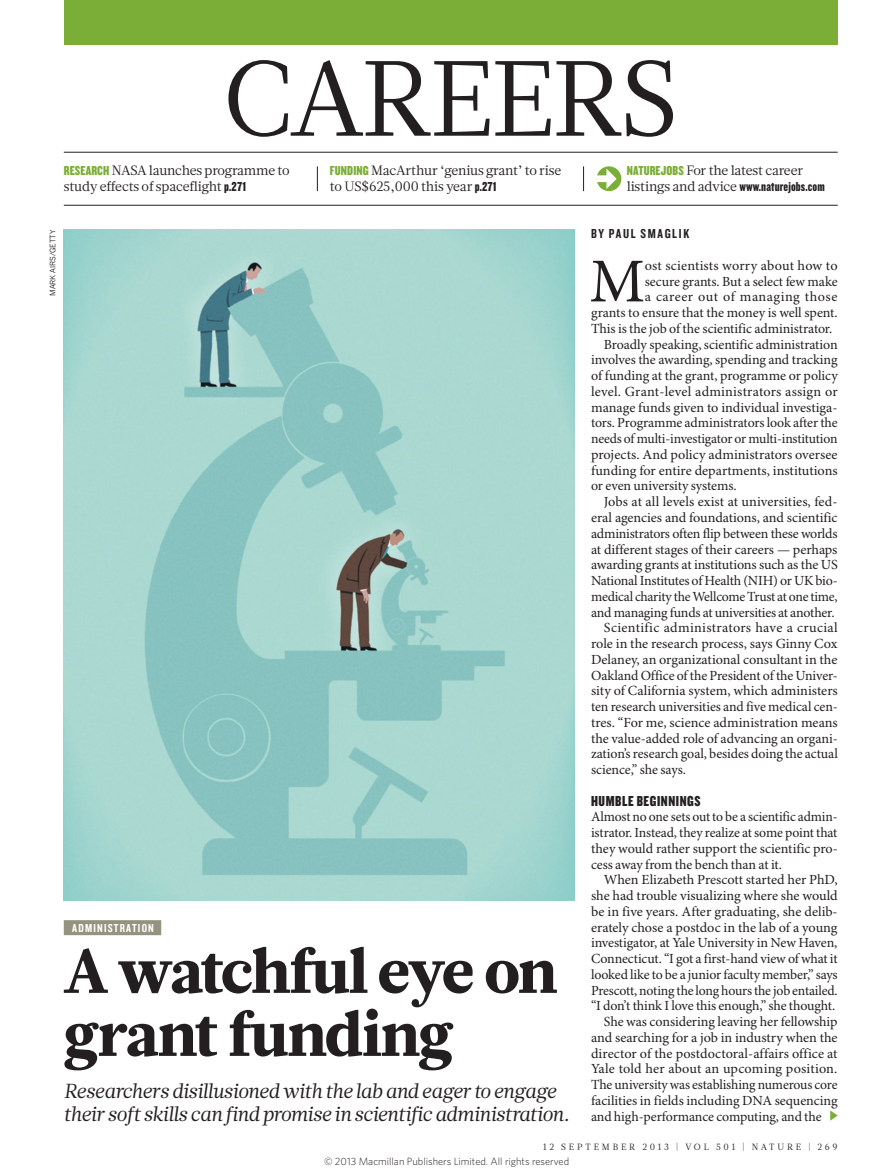
<style>
.page{position:relative;width:893px;height:1174px;background:#fff}
.page>*{position:absolute;margin:0;border:0;box-sizing:border-box;transform-origin:0 0}
.SECTION_HEADING{font:106.5px "Glosa Math";letter-spacing:-.025em;color:#231f20}
.HEAD_42{font:900 63px/63px "Glosa Math";letter-spacing:-.02em;color:#231f20}
.BODY_DROP_CAP{font:62.4px "Minion Pro";color:#231f20}
.INTRO{font:italic 20.25px/23.7px "Glosa Math";color:#231f20}
.CROSSHEAD{font:15px "Knockout 69 Full Liteweight";letter-spacing:.04em;color:#231f20}
.BODY_INDENT{font:13.95px/15.8px "Minion Pro";letter-spacing:-.01em;color:#231f20;text-align:justify}
.BODY_1ST_PARA{font:13.95px/15.8px "Minion Pro";letter-spacing:-.005em;color:#231f20;text-align:justify}
.BODY_DROP_CAP-2{font:13.95px "Minion Pro";letter-spacing:-.005em;color:#231f20}
.BODY_DROP_CAP-3{font:13.95px "Minion Pro";letter-spacing:.03em;color:#231f20}
.MINI_TOC_TEXT{font:13.5px/15.8px "Glosa Math";letter-spacing:-.01em;color:#231f20}
.AUTHOR_BYLINE{font:13.5px "Knockout 49 Liteweight";letter-spacing:.12em;color:#231f20}
.SUBJECT_STRAP{font:12px "Knockout 49 Liteweight";letter-spacing:.1em;color:#fff}
.t1{font:300 10.5px "Whitney";color:#231f20}
.t2{font:9px "Glosa Math";letter-spacing:.305em;color:#231f20}
.PIC_CREDIT{font:7.5px "News Gothic MTOT";color:#231f20}
.s1{font-family:"Knockout 69 Full Liteweight";color:#7aae36}
.s2{font-family:"Knockout 69 Full Liteweight"}
</style>
<div class="page">
<div style="left:597px;top:166px;width:24px;height:25px;background:#7aae36;border-radius:50%"></div>
<div style="left:596px;top:175px;width:12px;height:7px;background:#fff"></div>
<svg style="left:606px;top:169px;width:11px;height:20px"></svg>
<svg style="left:830px;top:1110px;width:8px;height:10px"></svg>
<div style="left:64px;top:920px;width:97px;height:15px;background:#95937f"></div>
<img style="left:64px;top:230px;width:510px;height:670px">
<div style="left:64px;top:0;width:774px;height:45px;background:#7aae36"></div>
<hr style="left:64px;top:152px;width:774px;height:1px;background:#231f20">
<hr style="left:64px;top:205px;width:774px;height:1px;background:#231f20">
<svg style="left:317px;top:166px;width:1px;height:25px"></svg>
<svg style="left:583px;top:166px;width:1px;height:25px"></svg>
<p class="SECTION_HEADING" style="left:223px;top:29px;width:457px">CAREERS</p>
<p class="MINI_TOC_TEXT" style="left:64px;top:163px;width:227px"><span class="s1">RESEARCH</span> NASA launches programme to study effects of spaceflight <span class="s2">p.271</span></p>
<p class="MINI_TOC_TEXT" style="left:330px;top:163px;width:233px"><span class="s1">FUNDING</span> MacArthur ‘genius grant’ to rise to US$625,000 this year <span class="s2">p.271</span></p>
<p class="MINI_TOC_TEXT" style="left:627px;top:163px;width:199px"><span class="s1">NATUREJOBS</span> For the latest career listings and advice <span class="s2">www.naturejobs.com</span></p>
<p class="PIC_CREDIT" style="left:48px;top:296px;width:68px;rotate:-90deg">MARK AIRS/GETTY</p>
<p class="SUBJECT_STRAP" style="left:72px;top:920px;width:83px">ADMINISTRATION</p>
<p class="HEAD_42" style="left:64px;top:940px;width:495px">A watchful eye on grant funding</p>
<p class="INTRO" style="left:64px;top:1079px;width:508px">Researchers disillusioned with the lab and eager to engage their soft skills can find promise in scientific administration.</p>
<p class="AUTHOR_BYLINE" style="left:591px;top:225px;width:100px">BY PAUL SMAGLIK</p>
<p class="BODY_DROP_CAP" style="left:589px;top:244px;width:57px">M</p>
<p class="BODY_DROP_CAP-2" style="left:645px;top:257px;width:194px">ost scientists worry about how to</p>
<p class="BODY_DROP_CAP-2" style="left:645px;top:273px;width:194px">secure grants. But a select few make</p>
<p class="BODY_DROP_CAP-3" style="left:645px;top:288px;width:194px">a career out of managing those</p>
<p class="BODY_DROP_CAP-2" style="left:591px;top:304px;width:248px">grants to ensure that the money is well spent.</p>
<p class="BODY_DROP_CAP-2" style="left:591px;top:320px;width:243px">This is the job of the scientific administrator.</p>
<p class="BODY_INDENT" style="left:591px;top:337px;width:248px;text-indent:13px">Broadly speaking, scientific administration involves the awarding, spending and tracking of funding at the grant, programme or policy level. Grant-level administrators assign or manage funds given to individual investiga&shy;tors. Programme administrators look after the needs of multi-investigator or multi-institution projects. And policy administrators oversee funding for entire departments, institutions or even university systems.</p>
<p class="BODY_INDENT" style="left:591px;top:494px;width:248px;text-indent:13px">Jobs at all levels exist at universities, fed&shy;eral agencies and foundations, and scientific administrators often flip between these worlds at different stages of their careers — perhaps awarding grants at institutions such as the US National Institutes of Health (NIH) or UK bio&shy;medical charity the Wellcome Trust at one time, and managing funds at universities at another.</p>
<p class="BODY_INDENT" style="left:591px;top:620px;width:248px;text-indent:13px">Scientific administrators have a crucial role in the research process, says Ginny Cox Delaney, an organizational consultant in the Oakland Office of the President of the Univer&shy;sity of California system, which administers ten research universities and five medical cen&shy;tres. “For me, science administration means the value-added role of advancing an organi&shy;zation’s research goal, besides doing the actual science,” she says.</p>
<p class="CROSSHEAD" style="left:591px;top:791px;width:111px">HUMBLE BEGINNINGS</p>
<p class="BODY_1ST_PARA" style="left:591px;top:809px;width:248px">Almost no one sets out to be a scientific admin&shy;istrator. Instead, they realize at some point that they would rather support the scientific pro&shy;cess away from the bench than at it.</p>
<p class="BODY_INDENT" style="left:591px;top:872px;width:248px;text-indent:13px">When Elizabeth Prescott started her PhD, she had trouble visualizing where she would be in five years. After graduating, she delib&shy;erately chose a postdoc in the lab of a young investigator, at Yale University in New Haven, Connecticut. “I got a first-hand view of what it looked like to be a junior faculty member,” says Prescott, noting the long hours the job entailed. “I don’t think I love this enough,” she thought.</p>
<p class="BODY_INDENT" style="left:591px;top:1014px;width:248px;text-indent:13px">She was considering leaving her fellowship and searching for a job in industry when the director of the postdoctoral-affairs office at Yale told her about an upcoming position.<br>The university was establishing numerous core facilities in fields including DNA sequencing and high-performance computing, and the</p>
<p class="t2" style="left:543px;top:1141px;width:296px">12 SEPTEMBER 2013 | VOL 501 | NATURE | 269</p>
<p class="t1" style="left:324px;top:1154px;width:247px">© 2013 Macmillan Publishers Limited. All rights reserved</p>
</div>
